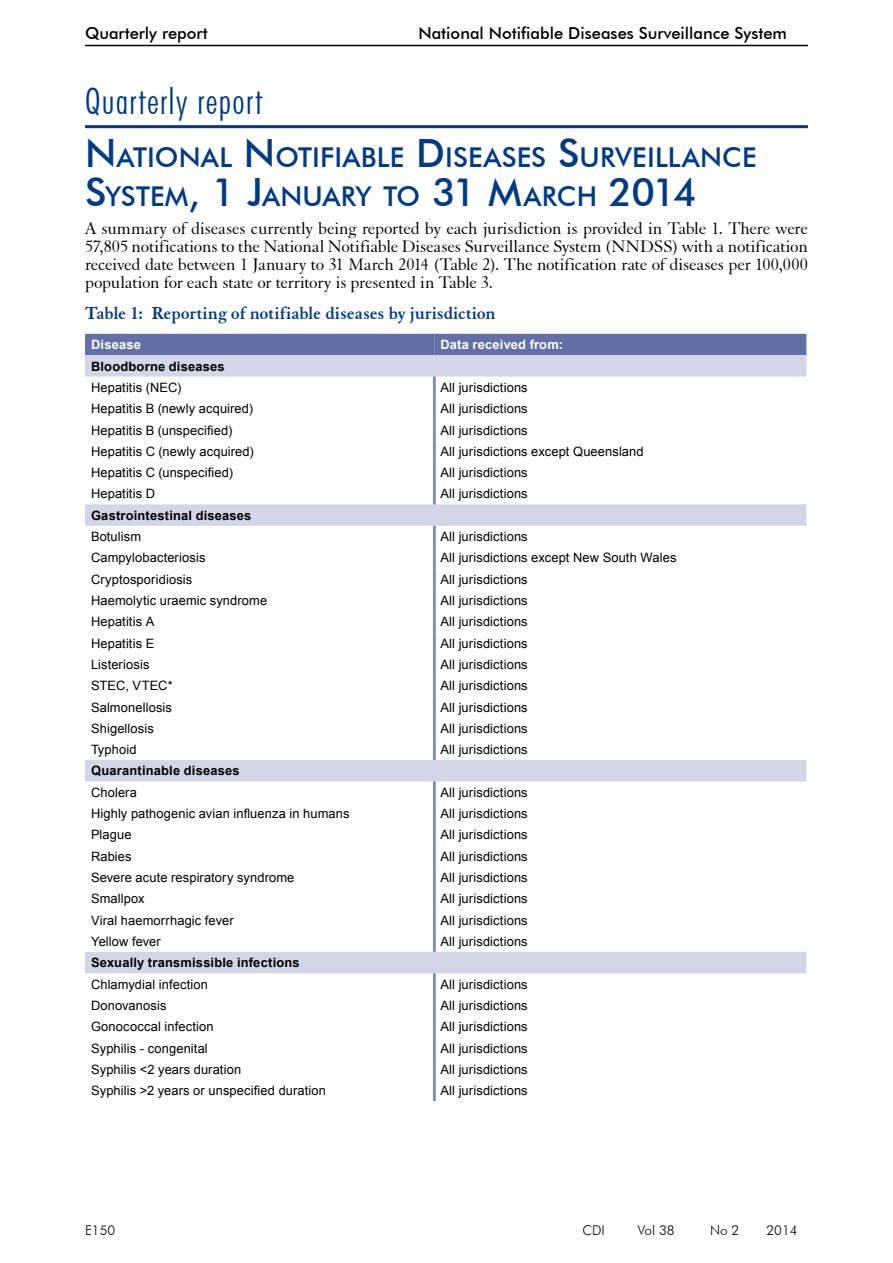
<style>
.page{position:relative;width:893px;height:1263px;background:#fff}
.page>*{position:absolute;margin:0;border:0;box-sizing:border-box;transform-origin:0 0}
.t1{font:300 condensed 36px "Futura BT";letter-spacing:.035em;color:#013a81}
.t2{font:500 27.3px/39px "Futura BT";letter-spacing:.005em;color:#013a81}
.Table_head{font:700 18.75px "Elegant Garamond BT";letter-spacing:-.005em;color:#013a81}
.Body_Text{font:18px/18px "Elegant Garamond BT";letter-spacing:-.01em;color:#000;text-align:justify}
.t3{font:500 16.5px "Futura BT";color:#000}
.t4{font:300 13.5px "Futura BT";color:#000}
.Table_text{font:12.9px "Arial";letter-spacing:.01em;color:#000}
.Table_sub-head{font:700 12.9px "Arial";letter-spacing:.015em;color:#000}
.Table_text_bold{font:700 12.9px "Arial";letter-spacing:.015em;color:#fff}
.s1{font-size:39px}
</style>
<div class="page">
<hr style="left:85px;top:45px;width:723px;height:1px;background:#000">
<svg style="left:85px;top:355px;width:721px;height:618px"></svg>
<svg style="left:433px;top:377px;width:3px;height:127px"></svg>
<svg style="left:433px;top:526px;width:3px;height:234px"></svg>
<svg style="left:433px;top:781px;width:3px;height:171px"></svg>
<svg style="left:433px;top:973px;width:3px;height:128px"></svg>
<div style="left:85px;top:334px;width:721px;height:21px;background:#6270a7"></div>
<hr style="left:85px;top:125px;width:723px;height:3px;background:#013a81">
<p class="t3" style="left:85px;top:23px;width:124px">Quarterly report</p>
<p class="t3" style="left:418px;top:23px;width:370px">National Notifiable Diseases Surveillance System</p>
<h1 class="t1" style="left:85px;top:79px;width:179px">Quarterly report</h1>
<h1 class="t2" style="left:85px;top:138px;width:673px"><span class="s1">N</span>ATIONAL <span class="s1">N</span>OTIFIABLE <span class="s1">D</span>ISEASES <span class="s1">S</span>URVEILLANCE<br><span class="s1">S</span>YSTEM<span class="s1">, 1 J</span>AN UARY TO <span class="s1">31 M</span>ARCH <span class="s1">2014</span></h1>
<p class="Body_Text" style="left:85px;top:219px;width:724px">A summary of diseases currently being reported by each jurisdiction is provided in Table 1. There were 57,805 notifications to the National Notifiable Diseases Surveillance System (NNDSS) with a notification received date between 1 January to 31 March 2014 (Table 2). The notification rate of diseases per 100,000 population for each state or territory is presented in Table 3.</p>
<p class="Table_head" style="left:85px;top:302px;width:412px">Table 1: Reporting of notifiable diseases by jurisdiction</p>
<p class="Table_text_bold" style="left:91px;top:336px;width:51px">Disease</p>
<p class="Table_text_bold" style="left:440px;top:336px;width:124px">Data received from:</p>
<p class="Table_sub-head" style="left:91px;top:357px;width:135px">Bloodborne diseases</p>
<p class="Table_text" style="left:91px;top:379px;width:92px">Hepatitis (NEC)</p>
<p class="Table_text" style="left:440px;top:379px;width:89px">All jurisdictions</p>
<p class="Table_text" style="left:91px;top:400px;width:164px">Hepatitis B (newly acquired)</p>
<p class="Table_text" style="left:440px;top:400px;width:89px">All jurisdictions</p>
<p class="Table_text" style="left:91px;top:421px;width:143px">Hepatitis B (unspecified)</p>
<p class="Table_text" style="left:440px;top:421px;width:89px">All jurisdictions</p>
<p class="Table_text" style="left:91px;top:443px;width:164px">Hepatitis C (newly acquired)</p>
<p class="Table_text" style="left:440px;top:443px;width:205px">All jurisdictions except Queensland</p>
<p class="Table_text" style="left:91px;top:464px;width:144px">Hepatitis C (unspecified)</p>
<p class="Table_text" style="left:440px;top:464px;width:89px">All jurisdictions</p>
<p class="Table_text" style="left:91px;top:485px;width:66px">Hepatitis D</p>
<p class="Table_text" style="left:440px;top:485px;width:89px">All jurisdictions</p>
<p class="Table_sub-head" style="left:91px;top:507px;width:162px">Gastrointestinal diseases</p>
<p class="Table_text" style="left:91px;top:528px;width:52px">Botulism</p>
<p class="Table_text" style="left:440px;top:528px;width:89px">All jurisdictions</p>
<p class="Table_text" style="left:91px;top:549px;width:116px">Campylobacteriosis</p>
<p class="Table_text" style="left:440px;top:549px;width:238px">All jurisdictions except New South Wales</p>
<p class="Table_text" style="left:91px;top:571px;width:103px">Cryptosporidiosis</p>
<p class="Table_text" style="left:440px;top:571px;width:89px">All jurisdictions</p>
<p class="Table_text" style="left:91px;top:592px;width:178px">Haemolytic uraemic syndrome</p>
<p class="Table_text" style="left:440px;top:592px;width:89px">All jurisdictions</p>
<p class="Table_text" style="left:91px;top:613px;width:65px">Hepatitis A</p>
<p class="Table_text" style="left:440px;top:613px;width:89px">All jurisdictions</p>
<p class="Table_text" style="left:91px;top:635px;width:65px">Hepatitis E</p>
<p class="Table_text" style="left:440px;top:635px;width:89px">All jurisdictions</p>
<p class="Table_text" style="left:91px;top:656px;width:60px">Listeriosis</p>
<p class="Table_text" style="left:440px;top:656px;width:89px">All jurisdictions</p>
<p class="Table_text" style="left:91px;top:677px;width:83px">STEC, VTEC*</p>
<p class="Table_text" style="left:440px;top:677px;width:89px">All jurisdictions</p>
<p class="Table_text" style="left:91px;top:698px;width:83px">Salmonellosis</p>
<p class="Table_text" style="left:440px;top:698px;width:89px">All jurisdictions</p>
<p class="Table_text" style="left:91px;top:720px;width:64px">Shigellosis</p>
<p class="Table_text" style="left:440px;top:720px;width:89px">All jurisdictions</p>
<p class="Table_text" style="left:91px;top:741px;width:47px">Typhoid</p>
<p class="Table_text" style="left:440px;top:741px;width:89px">All jurisdictions</p>
<p class="Table_sub-head" style="left:91px;top:762px;width:150px">Quarantinable diseases</p>
<p class="Table_text" style="left:91px;top:784px;width:47px">Cholera</p>
<p class="Table_text" style="left:440px;top:784px;width:89px">All jurisdictions</p>
<p class="Table_text" style="left:91px;top:805px;width:260px">Highly pathogenic avian influenza in humans</p>
<p class="Table_text" style="left:440px;top:805px;width:89px">All jurisdictions</p>
<p class="Table_text" style="left:91px;top:826px;width:42px">Plague</p>
<p class="Table_text" style="left:440px;top:826px;width:89px">All jurisdictions</p>
<p class="Table_text" style="left:91px;top:848px;width:42px">Rabies</p>
<p class="Table_text" style="left:440px;top:848px;width:89px">All jurisdictions</p>
<p class="Table_text" style="left:91px;top:869px;width:205px">Severe acute respiratory syndrome</p>
<p class="Table_text" style="left:440px;top:869px;width:89px">All jurisdictions</p>
<p class="Table_text" style="left:91px;top:890px;width:55px">Smallpox</p>
<p class="Table_text" style="left:440px;top:890px;width:89px">All jurisdictions</p>
<p class="Table_text" style="left:91px;top:912px;width:144px">Viral haemorrhagic fever</p>
<p class="Table_text" style="left:440px;top:912px;width:89px">All jurisdictions</p>
<p class="Table_text" style="left:91px;top:933px;width:71px">Yellow fever</p>
<p class="Table_text" style="left:440px;top:933px;width:89px">All jurisdictions</p>
<p class="Table_sub-head" style="left:91px;top:954px;width:210px">Sexually transmissible infections</p>
<p class="Table_text" style="left:91px;top:976px;width:118px">Chlamydial infection</p>
<p class="Table_text" style="left:440px;top:976px;width:89px">All jurisdictions</p>
<p class="Table_text" style="left:91px;top:997px;width:77px">Donovanosis</p>
<p class="Table_text" style="left:440px;top:997px;width:89px">All jurisdictions</p>
<p class="Table_text" style="left:91px;top:1018px;width:124px">Gonococcal infection</p>
<p class="Table_text" style="left:440px;top:1018px;width:89px">All jurisdictions</p>
<p class="Table_text" style="left:91px;top:1039px;width:118px">Syphilis - congenital</p>
<p class="Table_text" style="left:440px;top:1039px;width:89px">All jurisdictions</p>
<p class="Table_text" style="left:91px;top:1061px;width:152px">Syphilis &lt;2 years duration</p>
<p class="Table_text" style="left:440px;top:1061px;width:89px">All jurisdictions</p>
<p class="Table_text" style="left:91px;top:1082px;width:237px">Syphilis &gt;2 years or unspecified duration</p>
<p class="Table_text" style="left:440px;top:1082px;width:89px">All jurisdictions</p>
<p class="t4" style="left:85px;top:1222px;width:32px">E150</p>
<p class="t4" style="left:583px;top:1222px;width:24px">CDI</p>
<p class="t4" style="left:638px;top:1222px;width:38px">Vol 38</p>
<p class="t4" style="left:710px;top:1222px;width:31px">No 2</p>
<p class="t4" style="left:766px;top:1222px;width:33px">2014</p>
</div>
